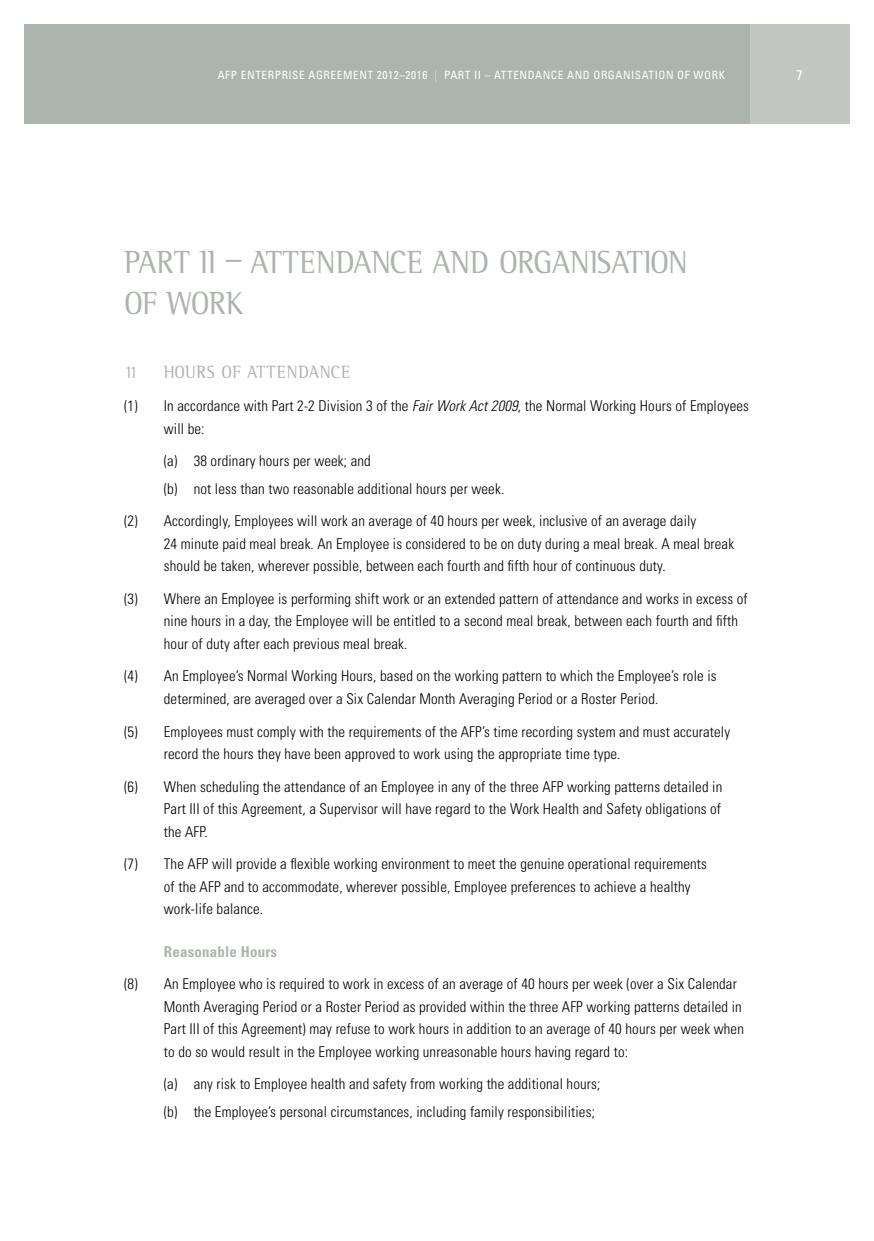
<style>
.page{position:relative;width:874px;height:1241px;background:#fff}
.page>*{position:absolute;margin:0;border:0;box-sizing:border-box;transform-origin:0 0}
.t1{font:31.5px/40.9px "AFP Serif Pro";letter-spacing:-.02em;color:#abb5ab}
.t2{font:17.5px "AFP Serif Pro";letter-spacing:.015em;color:#abb5ab}
.t3{font:300 condensed 14.88px/22.6px "Univers";letter-spacing:.01em;color:#000}
.t4{font:700 condensed 14.88px "Univers";letter-spacing:.015em;color:#abb5ab}
.t5{font:condensed 14px "Univers";color:#fff}
.t6{font:condensed 11.38px "Univers";letter-spacing:.05em;color:#fff}
.s1{color:#d5dad5}
.s2{font-style:italic}
</style>
<div class="page">
<div style="left:749px;top:25px;width:99px;height:99px;background:#c0c8c0"></div>
<div style="left:25px;top:25px;width:724px;height:99px;background:#abb5ab"></div>
<p class="t6" style="left:218px;top:68px;width:383px">AFP ENTERPRISE AGREEMENT 2012–2016 <span class="s1">|</span> PART II – ATTENDANCE AND ORG</p>
<p class="t6" style="left:615px;top:68px;width:40px">ANISATION</p>
<p class="t6" style="left:677px;top:68px;width:49px">OF WORK</p>
<p class="t5" style="left:796px;top:66px;width:8px">7</p>
<h2 class="t1" style="left:124px;top:239px;width:565px">PART II – ATTENDANCE AND ORGANISATION<br>OF WORK</h2>
<h3 class="t2" style="left:124px;top:359px;width:15px">11</h3>
<h3 class="t2" style="left:164px;top:359px;width:188px">HOURS OF ATTENDANCE</h3>
<p class="t3" style="left:164px;top:394px;width:586px;text-indent:-40px">(1) In accordance with Part 2-2 Division 3 of the <span class="s2">Fair Work Act 2009</span>, the Normal Working Hours of Employees will be:</p>
<p class="t3" style="left:164px;top:447px;width:342px;line-height:27.5px">(a) 38 ordinary hours per week; and<br>(b) not less than two reasonable additional hours per week.</p>
<p class="t3" style="left:164px;top:509px;width:571px;text-indent:-40px">(2) Accordingly, Employees will work an average of 40 hours per week, inclusive of an average daily<br>24 minute paid meal break. An Employee is considered to be on duty during a meal break. A meal break should be taken, wherever possible, between each fourth and fifth hour of continuous duty.</p>
<p class="t3" style="left:164px;top:587px;width:585px;text-indent:-40px">(3) Where an Employee is performing shift work or an extended pattern of attendance and works in excess of nine hours in a day, the Employee will be entitled to a second meal break, between each fourth and fifth hour of duty after each previous meal break.</p>
<p class="t3" style="left:164px;top:665px;width:554px;text-indent:-40px">(4) An Employee’s Normal Working Hours, based on the working pattern to which the Employee’s role is determined, are averaged over a Six Calendar Month Averaging Period or a Roster Period.</p>
<p class="t3" style="left:164px;top:720px;width:567px;text-indent:-40px">(5) Employees must comply with the requirements of the AFP’s time recording system and must accurately record the hours they have been approved to work using the appropriate time type.</p>
<p class="t3" style="left:164px;top:775px;width:559px;text-align:justify;text-indent:-40px">(6) When scheduling the attendance of an Employee in any of the three AFP working patterns detailed in Part III of this Agreement, a Supervisor will have regard to the Work Health and Safety obligations of the AFP.</p>
<p class="t3" style="left:164px;top:852px;width:544px;text-indent:-40px">(7) The AFP will provide a flexible working environment to meet the genuine operational requirements of the AFP and to accommodate, wherever possible, Employee preferences to achieve a healthy work-life balance.</p>
<h4 class="t4" style="left:164px;top:942px;width:115px">Reasonable Hours</h4>
<p class="t3" style="left:164px;top:972px;width:581px;text-indent:-40px">(8) An Employee who is required to work in excess of an average of 40 hours per week (over a Six Calendar Month Averaging Period or a Roster Period as provided within the three AFP working patterns detailed in Part III of this Agreement) may refuse to work hours in addition to an average of 40 hours per week when to do so would result in the Employee working unreasonable hours having regard to:</p>
<p class="t3" style="left:164px;top:1070px;width:438px;line-height:27.5px">(a) any risk to Employee health and safety from working the additional hours; (b) the Employee’s personal circumstances, including family responsibilities;</p>
</div>
